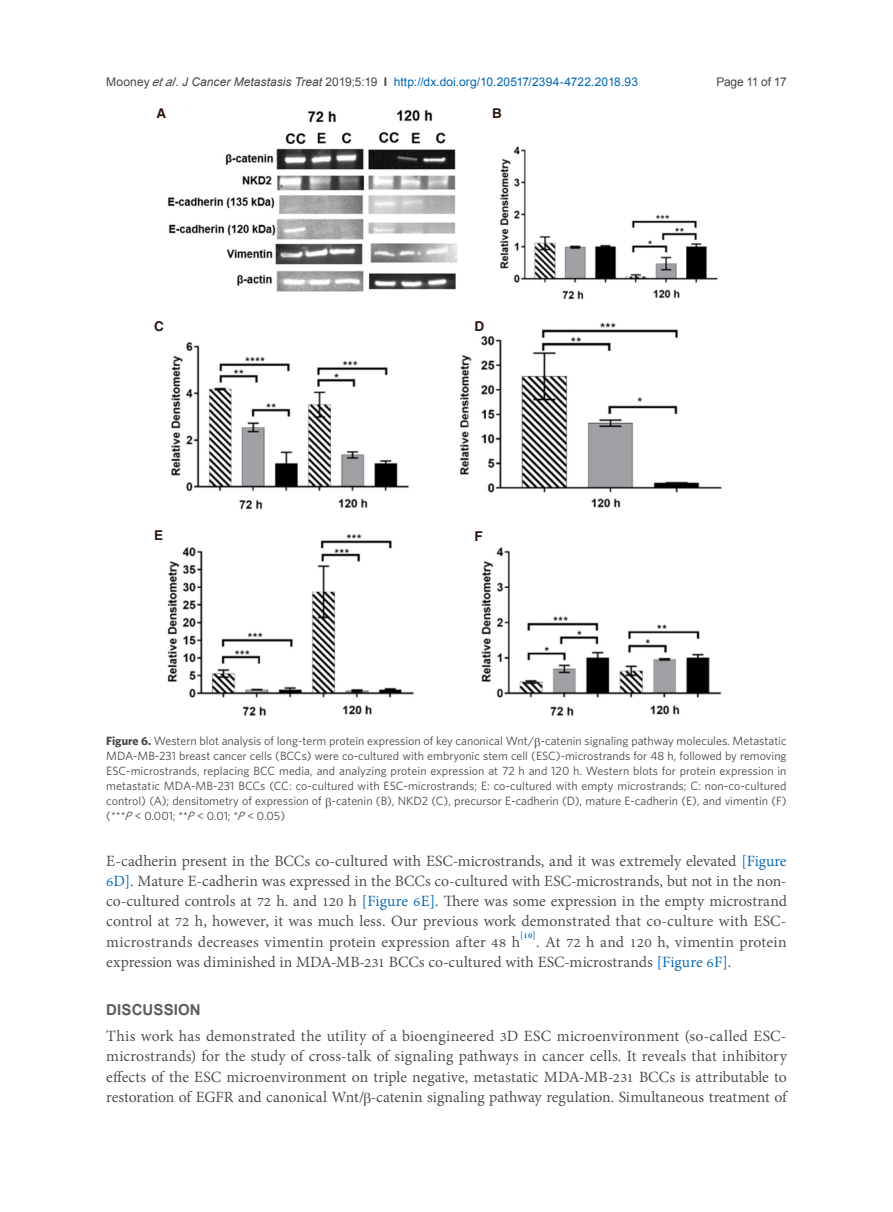
<style>
.page{position:relative;width:893px;height:1212px;background:#fff}
.page>*{position:absolute;margin:0;border:0;box-sizing:border-box;transform-origin:0 0}
.t1{font:700 21px "Utsaah";letter-spacing:.005em;color:#5d5d5e}
.t2{font:19.2px/20.2px "Adobe Thai";color:#484648;text-align:justify}
.t3{font:700 13.5px "Helvetica";color:#2d150d}
.t4{font:12px/15px "Whitney";color:#484648;text-align:justify}
.t5{font:12px "Arial";letter-spacing:.01em;color:#0166b3}
.t6{font:12px "Arial";letter-spacing:-.025em;color:#484648}
.s1{color:#484648}
.s2{font-style:italic;color:#484648}
.s3{font-weight:700;color:#484648}
.s4{font-weight:700}
.s5{font-style:italic}
.s6{color:#0166b3}
</style>
<div class="page">
<img style="left:167px;top:110px;width:551px;height:190px">
<img style="left:171px;top:322px;width:551px;height:188px">
<img style="left:167px;top:534px;width:555px;height:182px">
<p class="t5" style="left:106px;top:73px;width:533px"><span class="s1">Mooney</span> <span class="s2">etal</span><span class="s1">.</span> <span class="s2">J Cancer Metastasis Treat</span> <span class="s1">2019;5:19</span> <span class="s3">I</span> http://dx.doi.org/10.20517/2394-4722.2018.93</p>
<p class="t6" style="left:716px;top:73px;width:72px">Page 11 of 17</p>
<p class="t3" style="left:156px;top:105px;width:11px">A</p>
<p class="t3" style="left:492px;top:105px;width:11px">B</p>
<p class="t3" style="left:154px;top:318px;width:11px">C</p>
<p class="t3" style="left:474px;top:318px;width:11px">D</p>
<p class="t3" style="left:154px;top:527px;width:11px">E</p>
<p class="t3" style="left:474px;top:528px;width:10px">F</p>
<p class="t4" style="left:106px;top:733px;width:682px"><span class="s4">Figure 6.</span> Western blot analysis of long-term protein expression of key canonical Wnt/ -catenin signaling pathway molecules. Metastatic MDA-MB-231 breast cancer cells (BCCs) were co-cultured with embryonic stem cell (ESC)-microstrands for 48 h, followed by removing ESC-microstrands, replacing BCC media, and analyzing protein expression at 72 h and 120 h. Western blots for protein expression in metastatic MDA-MB-231 BCCs (CC: co-cultured with ESC-microstrands; E: co-cultured with empty microstrands; C: non-co-cultured control) (A); densitometry of expression of -catenin (B), NKD2 (C), precursor E-cadherin (D), mature E-cadherin (E), and vimentin (F) (***<span class="s5">P</span> &lt; 0.001; **<span class="s5">P</span> &lt; 0.01; *<span class="s5">P</span> &lt; 0.05)</p>
<p class="t2" style="left:106px;top:849px;width:682px">E-cadherin present in the BCCs co-cultured with ESC-microstrands, and it was extremely elevated <span class="s6">[Figure 6D]</span>. Mature E-cadherin was expressed in the BCCs co-cultured with ESC-microstrands, but not in the non&shy;co-cultured controls at 72 h. and 120 h <span class="s6">[Figure 6E]</span>. There was some expression in the empty microstrand control at 72 h, however, it was much less. Our previous work demonstrated that co-culture with ESC&shy;microstrands decreases vimentin protein expression after 48 h<sup>[10]</sup>. At 72 h and 120 h, vimentin protein expression was diminished in MDA-MB-231 BCCs co-cultured with ESC-microstrands <span class="s6">[Figure 6F]</span>.</p>
<p class="t1" style="left:106px;top:1000px;width:96px">DISCUSSION</p>
<p class="t2" style="left:106px;top:1024px;width:682px">This work has demonstrated the utility of a bioengineered 3D ESC microenvironment (so-called ESC&shy;microstrands) for the study of cross-talk of signaling pathways in cancer cells. It reveals that inhibitory effects of the ESC microenvironment on triple negative, metastatic MDA-MB-231 BCCs is attributable to restoration of EGFR and canonical Wnt/ -catenin signaling pathway regulation. Simultaneous treatment of</p>
</div>
